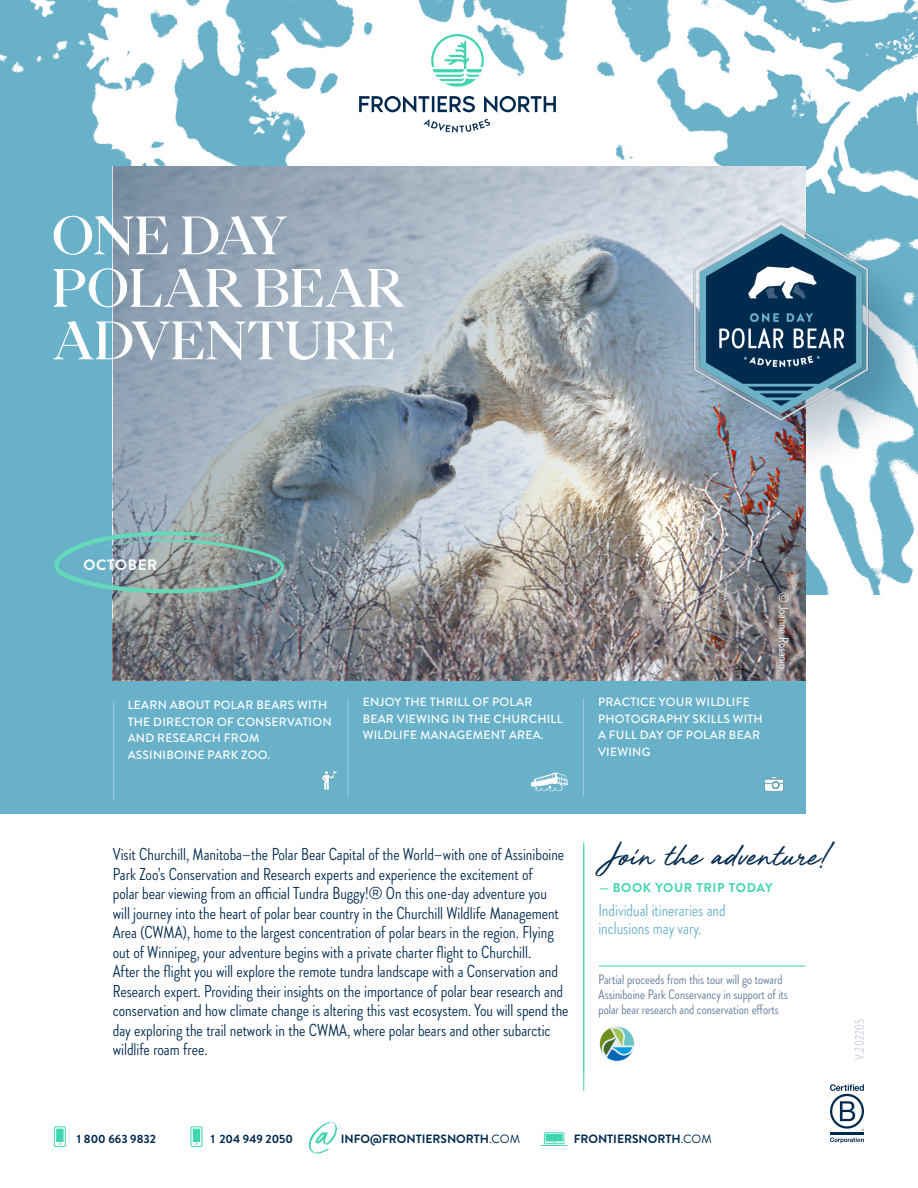
<style>
.page{position:relative;width:918px;height:1188px;background:#fff}
.page>*{position:absolute;margin:0;border:0;box-sizing:border-box;transform-origin:0 0}
.t1{font:500 51px/52.5px "PP Eiko";letter-spacing:-.01em;color:#fff}
.t2{font:31.5px "Mighty River";color:#00294e}
.P1{font:17.25px/19.5px "Brandon Grotesque Cond";color:#00294e}
.P1-2{font:17.25px/18px "Brandon Grotesque Cond";color:#69b1c9}
.t3{font:700 15px "Brandon Grotesque";letter-spacing:.045em;color:#fff}
.P5-Partner_Text{font:13.5px "Brandon Grotesque Cond";color:#5d7696}
.P5-Partner_Text-2{font:13.5px "Brandon Grotesque Cond";color:#f8fcfc}
.t4{font:700 12.75px "Brandon Grotesque";letter-spacing:.05em;color:#40d4af}
.t5{font:12.75px "Brandon Grotesque Cond";letter-spacing:.025em;color:#c2cad9}
.P2{font:500 12px/16.5px "Brandon Grotesque";letter-spacing:.02em;color:#fff}
.t6{font:700 12px "Brandon Grotesque";color:#00294e}
.s1{font-weight:400}
</style>
<div class="page">
<img style="left:0;top:0;width:918px;height:594px">
<div style="left:0;top:258px;width:805px;height:556px;background:#69b1c9"></div>
<img style="left:113px;top:166px;width:692px;height:514px">
<hr style="left:113px;top:701px;width:1px;height:98px;background:#fff">
<hr style="left:348px;top:698px;width:1px;height:99px;background:#fff">
<hr style="left:583px;top:698px;width:1px;height:99px;background:#fff">
<svg style="left:54px;top:531px;width:230px;height:62px"></svg>
<div style="left:684px;top:213px;width:234px;height:270px;background:#00294e;opacity:.25"></div>
<img style="left:659px;top:198px;width:243px;height:243px">
<svg style="left:531px;top:772px;width:37px;height:19px"></svg>
<img style="left:321px;top:770px;width:16px;height:20px">
<img style="left:765px;top:777px;width:19px;height:14px">
<hr style="left:583px;top:842px;width:1px;height:249px;background:#40d4af">
<hr style="left:599px;top:966px;width:207px;height:1px;background:#40d4af">
<svg style="left:431px;top:34px;width:53px;height:53px"></svg>
<svg style="left:424px;top:119px;width:66px;height:14px"></svg>
<svg style="left:359px;top:96px;width:116px;height:17px"></svg>
<svg style="left:484px;top:96px;width:72px;height:17px"></svg>
<hr style="left:830px;top:1132px;width:34px;height:3px;background:#00294e">
<svg style="left:830px;top:1084px;width:34px;height:47px"></svg>
<svg style="left:830px;top:1137px;width:34px;height:6px"></svg>
<div style="left:54px;top:1126px;width:12px;height:21px;border:1px solid #40d4af"></div>
<div style="left:191px;top:1126px;width:11px;height:21px;border:1px solid #40d4af"></div>
<div style="left:56px;top:1129px;width:8px;height:13px;background:#40d4af"></div>
<div style="left:193px;top:1129px;width:7px;height:13px;background:#40d4af"></div>
<div style="left:544px;top:1132px;width:20px;height:12px;border:1px solid #40d4af"></div>
<svg style="left:542px;top:1142px;width:25px;height:4px"></svg>
<div style="left:546px;top:1134px;width:17px;height:7px;background:#40d4af"></div>
<svg style="left:309px;top:1122px;width:28px;height:32px"></svg>
<svg style="left:599px;top:1027px;width:35px;height:34px"></svg>
<h1 class="t1" style="left:52px;top:210px;width:354px">ONE DAY<br>POLAR BEAR<br>ADVENTURE</h1>
<p class="t3" style="left:84px;top:554px;width:75px">OCTOBER</p>
<p class="P2" style="left:128px;top:697px;width:205px">LEARN ABOUT POLAR BEARS WITH<br>THE DIRECTOR OF CONSERVATION<br>AND RESEARCH FROM<br>ASSINIBOINE PARK ZOO.</p>
<p class="P2" style="left:363px;top:694px;width:202px">ENJOY THE THRILL OF POLAR<br>BEAR VIEWING IN THE CHURCHILL<br>WILDLIFE MANAGEMENT AREA.</p>
<p class="P2" style="left:598px;top:694px;width:166px">PRACTICE YOUR WILDLIFE<br>PHOTOGRAPHY SKILLS WITH<br>A FULL DAY OF POLAR BEAR<br>VIEWING</p>
<p class="P5-Partner_Text-2" style="left:793px;top:592px;width:79px;rotate:90deg">© Joanne Rosanio</p>
<p class="P1" style="left:113px;top:845px;width:457px">Visit Churchill, Manitoba—the Polar Bear Capital of the World—with one of Assiniboine Park Zoo’s Conservation and Research experts and experience the excitement of<br>polar bear viewing from an official Tundra Buggy!® On this one-day adventure you<br>will journey into the heart of polar bear country in the Churchill Wildlife Management Area (CWMA), home to the largest concentration of polar bears in the region. Flying out of Winnipeg, your adventure begins with a private charter flight to Churchill.<br>After the flight you will explore the remote tundra landscape with a Conservation and Research expert. Providing their insights on the importance of polar bear research and conservation and how climate change is altering this vast ecosystem. You will spend the day exploring the trail network in the CWMA, where polar bears and other subarctic wildlife roam free.</p>
<h2 class="t2" style="left:604px;top:835px;width:228px">Join the adventure!</h2>
<p class="t4" style="left:599px;top:878px;width:175px">— BOOK YOUR TRIP TODAY</p>
<p class="P1-2" style="left:598px;top:901px;width:129px">Individual itineraries and inclusions may vary.</p>
<p class="P5-Partner_Text" style="left:599px;top:970px;width:186px">Partial proceeds from this tour will go toward</p>
<p class="P5-Partner_Text" style="left:599px;top:985px;width:191px">Assiniboine Park Conservancy in support of its</p>
<p class="P5-Partner_Text" style="left:599px;top:1000px;width:182px">polar bear research and conservation efforts</p>
<p class="t5" style="left:851px;top:1060px;width:42px;rotate:-90deg">V.202205</p>
<p class="t6" style="left:77px;top:1130px;width:81px">1 800 663 9832</p>
<p class="t6" style="left:211px;top:1130px;width:84px">1 204 949 2050</p>
<p class="t6" style="left:341px;top:1130px;width:181px">INFO@FRONTIERSNORTH<span class="s1">.COM</span></p>
<p class="t6" style="left:574px;top:1130px;width:140px">FRONTIERSNORTH<span class="s1">.COM</span></p>
</div>
